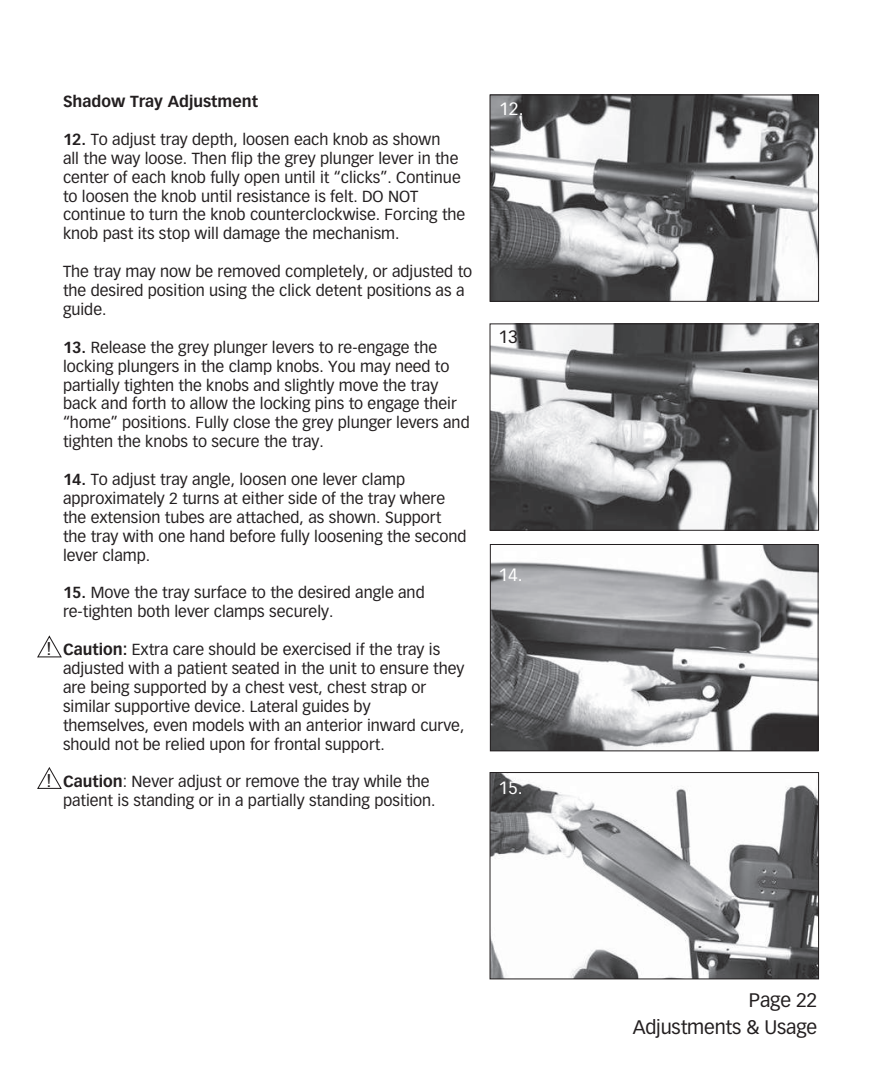
<style>
.page{position:relative;width:882px;height:1071px;background:#fff}
.page>*{position:absolute;margin:0;border:0;box-sizing:border-box;transform-origin:0 0}
.t1{font:19.25px "Vectora LH";letter-spacing:-.01em;color:#231f20}
.t2{font:18.03px "Arial";color:#231f20}
.t3{font:17.5px "Vectora LH";color:#fff}
.t4{font:17.5px "Vectora LH";color:#231f20}
.t5{font:15.75px/18.9px "Vectora LH";color:#231f20}
.t6{font:700 15.75px "Vectora LH";color:#231f20}
.s1{font-weight:700}
</style>
<div class="page">
<img style="left:492px;top:325px;width:325px;height:204px">
<div style="left:490px;top:323px;width:329px;height:208px;border:1px solid #231f20"></div>
<img style="left:492px;top:96px;width:325px;height:204px">
<div style="left:490px;top:94px;width:329px;height:208px;border:1px solid #231f20"></div>
<img style="left:492px;top:774px;width:325px;height:203px">
<div style="left:490px;top:772px;width:329px;height:207px;border:1px solid #231f20"></div>
<img style="left:492px;top:546px;width:325px;height:203px">
<div style="left:490px;top:544px;width:329px;height:207px;border:1px solid #231f20"></div>
<svg style="left:37px;top:635px;width:25px;height:23px"></svg>
<svg style="left:37px;top:767px;width:25px;height:22px"></svg>
<p class="t2" style="left:47px;top:637px;width:6px">!</p>
<p class="t2" style="left:47px;top:768px;width:6px">!</p>
<p class="t6" style="left:63px;top:92px;width:197px">Shadow Tray Adjustment</p>
<p class="t5" style="left:63px;top:130px;width:404px"><span class="s1">12.</span> To adjust tray depth, loosen each knob as shown<br>all the way loose. Then flip the grey plunger lever in the center of each knob fully open until it “clicks”. Continue to loosen the knob until resistance is felt. DO NOT continue to turn the knob counterclockwise. Forcing the knob past its stop will damage the mechanism.</p>
<p class="t5" style="left:63px;top:262px;width:411px">The tray may now be removed completely, or adjusted to the desired position using the click detent positions as a guide.</p>
<p class="t5" style="left:63px;top:338px;width:408px"><span class="s1">13.</span> Release the grey plunger levers to re-engage the locking plungers in the clamp knobs. You may need to partially tighten the knobs and slightly move the tray back and forth to allow the locking pins to engage their “home” positions. Fully close the grey plunger levers and tighten the knobs to secure the tray.</p>
<p class="t5" style="left:63px;top:470px;width:405px"><span class="s1">14.</span> To adjust tray angle, loosen one lever clamp approximately 2 turns at either side of the tray where the extension tubes are attached, as shown. Support the tray with one hand before fully loosening the second lever clamp.</p>
<p class="t5" style="left:63px;top:584px;width:363px"><span class="s1">15.</span> Move the tray surface to the desired angle and re-tighten both lever clamps securely.</p>
<p class="t5" style="left:63px;top:640px;width:403px"><span class="s1">Caution:</span> Extra care should be exercised if the tray is adjusted with a patient seated in the unit to ensure they are being supported by a chest vest, chest strap or similar supportive device. Lateral guides by<br>themselves, even models with an anterior inward curve, should not be relied upon for frontal support.</p>
<p class="t5" style="left:63px;top:773px;width:374px"><span class="s1">Caution</span>: Never adjust or remove the tray while the patient is standing or in a partially standing position.</p>
<p class="t3" style="left:499px;top:98px;width:26px">12.</p>
<p class="t4" style="left:499px;top:327px;width:26px">13.</p>
<p class="t3" style="left:499px;top:565px;width:26px">14.</p>
<p class="t3" style="left:499px;top:778px;width:26px">15.</p>
<p class="t1" style="left:749px;top:989px;width:70px">Page 22</p>
<p class="t1" style="left:633px;top:1016px;width:186px">Adjustments &amp; Usage</p>
</div>
